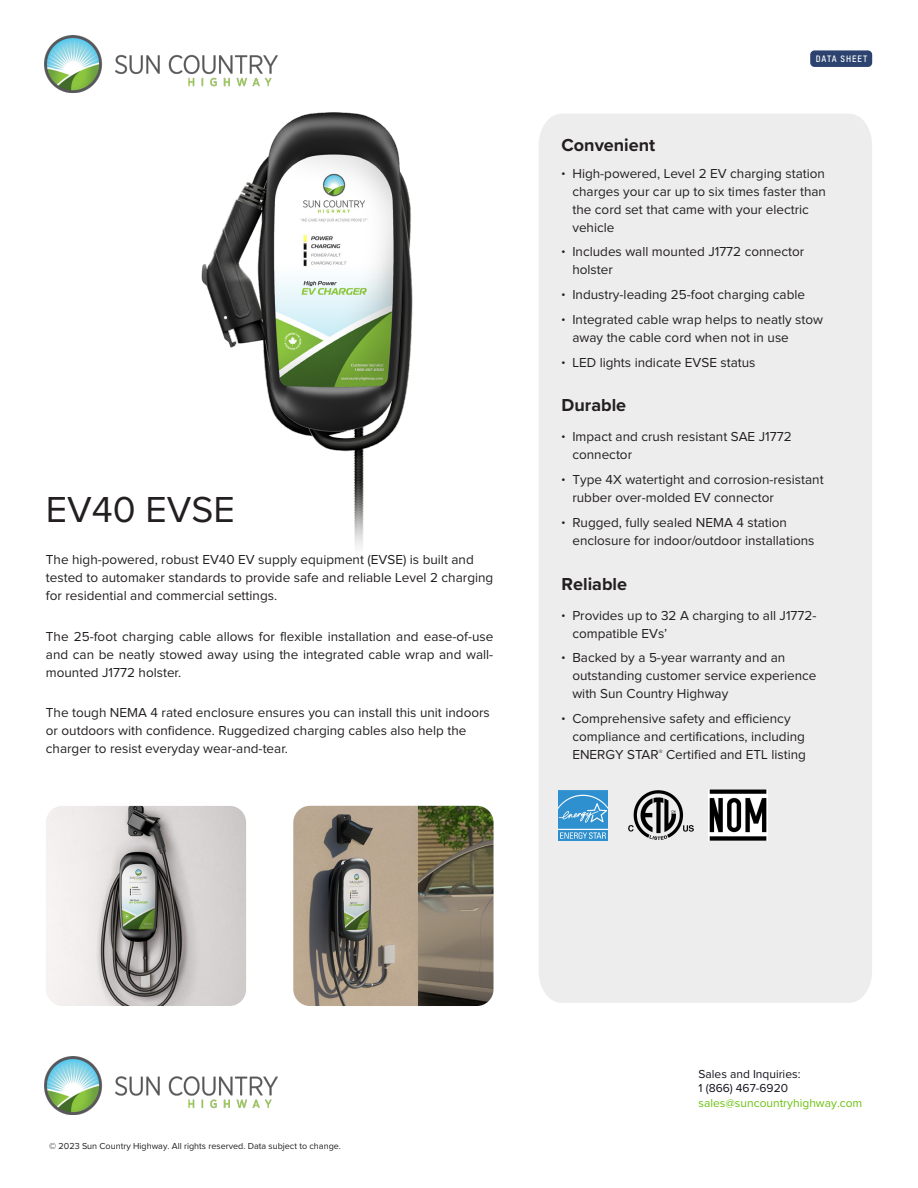
<style>
.page{position:relative;width:918px;height:1188px;background:#fff}
.page>*{position:absolute;margin:0;border:0;box-sizing:border-box;transform-origin:0 0}
.t1{font:37.5px "Proxima Nova";color:#231f20}
.Highlight_title{font:700 18px "Proxima Nova";color:#231f20}
.Feature_paragraph{font:13.5px/18px "Proxima Nova";color:#231f20}
.t2{font:12px/14.4px "Proxima Nova";color:#14121c}
.t3{font:12px "Proxima Nova";color:#6bc10f}
.t4{font:9px "Proxima Nova";color:#231f20}
.Label{font:9px "T Star Pro Bold";letter-spacing:.11em;color:#fff}
.s1{font-family:"Enphase Visuelt"}
</style>
<div class="page">
<div style="left:539px;top:114px;width:333px;height:889px;background:#ededed"></div>
<div style="left:810px;top:50px;width:62px;height:17px;background:#2c436f;border-radius:4px"></div>
<img style="left:558px;top:791px;width:49px;height:50px">
<img style="left:629px;top:791px;width:64px;height:48px">
<img style="left:709px;top:789px;width:58px;height:52px">
<img style="left:44px;top:1056px;width:233px;height:58px">
<img style="left:44px;top:35px;width:233px;height:58px">
<img style="left:293px;top:806px;width:201px;height:200px">
<img style="left:46px;top:806px;width:200px;height:200px">
<img style="left:70px;top:85px;width:527px;height:527px">
<h1 class="t1" style="left:46px;top:492px;width:190px">EV40 EVSE</h1>
<p class="Feature_paragraph" style="left:46px;top:551px;width:449px">The high-powered, robust EV40 EV supply equipment (EVSE) is built and tested to automaker standards to provide safe and reliable Level 2 charging for residential and commercial settings.</p>
<p class="Feature_paragraph" style="left:46px;top:628px;width:449px;text-align:justify">The 25-foot charging cable allows for flexible installation and ease-of-use and can be neatly stowed away using the integrated cable wrap and wall&shy;mounted J1772 holster.</p>
<p class="Feature_paragraph" style="left:46px;top:705px;width:445px">The tough NEMA 4 rated enclosure ensures you can install this unit indoors or outdoors with confidence. Ruggedized charging cables also help the charger to resist everyday wear-and-tear.</p>
<p class="Label" style="left:816px;top:52px;width:53px">DATA SHEET</p>
<p class="Highlight_title" style="left:562px;top:131px;width:95px">Convenient</p>
<p class="Feature_paragraph" style="left:572px;top:165px;width:255px;text-indent:-11px"><span class="s1">•</span> High-powered, Level 2 EV charging station charges your car up to six times faster than the cord set that came with your electric vehicle</p>
<p class="Feature_paragraph" style="left:572px;top:244px;width:234px;text-indent:-11px"><span class="s1">•</span> Includes wall mounted J1772 connector holster</p>
<p class="Feature_paragraph" style="left:562px;top:286px;width:245px"><span class="s1">•</span> Industry-leading 25-foot charging cable</p>
<p class="Feature_paragraph" style="left:572px;top:311px;width:252px;text-indent:-11px"><span class="s1">•</span> Integrated cable wrap helps to neatly stow away the cable cord when not in use</p>
<p class="Feature_paragraph" style="left:562px;top:354px;width:196px"><span class="s1">•</span> LED lights indicate EVSE status</p>
<p class="Highlight_title" style="left:562px;top:392px;width:66px">Durable</p>
<p class="Feature_paragraph" style="left:572px;top:429px;width:221px;text-indent:-11px"><span class="s1">•</span> Impact and crush resistant SAE J1772 connector</p>
<p class="Feature_paragraph" style="left:572px;top:471px;width:253px;text-indent:-11px"><span class="s1">•</span> Type 4X watertight and corrosion-resistant rubber over-molded EV connector</p>
<p class="Feature_paragraph" style="left:572px;top:514px;width:244px;text-indent:-11px"><span class="s1">•</span> Rugged, fully sealed NEMA 4 station enclosure for indoor/outdoor installations</p>
<p class="Highlight_title" style="left:562px;top:570px;width:67px">Reliable</p>
<p class="Feature_paragraph" style="left:572px;top:607px;width:246px;text-indent:-11px"><span class="s1">•</span> Provides up to 32 A charging to all J1772- compatible EVs’</p>
<p class="Feature_paragraph" style="left:572px;top:649px;width:246px;text-indent:-11px"><span class="s1">•</span> Backed by a 5-year warranty and an outstanding customer service experience with Sun Country Highway</p>
<p class="Feature_paragraph" style="left:572px;top:710px;width:235px;text-indent:-11px"><span class="s1">•</span> Comprehensive safety and efficiency compliance and certifications, including<br>ENERGY STAR<sup>®</sup> Certified and ETL listing</p>
<p class="t4" style="left:49px;top:1142px;width:293px">© 2023 Sun Country Highway. All rights reserved. Data subject to change.</p>
<p class="t2" style="left:699px;top:1067px;width:103px">Sales and Inquiries:<br>1 (866) 467-6920</p>
<p class="t3" style="left:699px;top:1097px;width:165px">sales@suncountryhighway.com</p>
</div>
